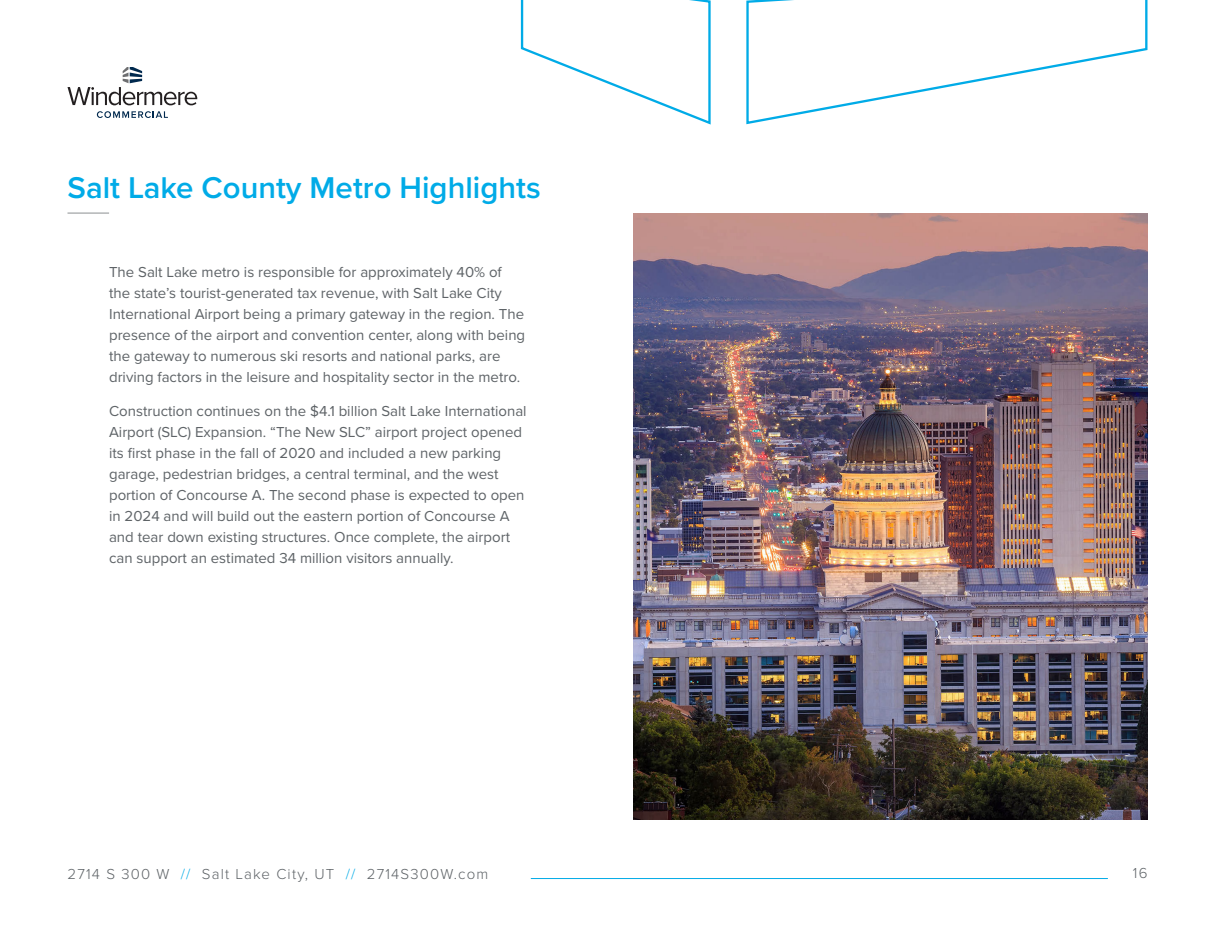
<style>
.page{position:relative;width:1215px;height:945px;background:#fff}
.page>*{position:absolute;margin:0;border:0;box-sizing:border-box;transform-origin:0 0}
.t1{font:600 31.2px "Proxima Nova";color:#00abe7}
.t2{font:15px/21px "Proxima Nova";color:#5e6367}
.t3{font:300 15px "Proxima Nova";letter-spacing:.08em;color:#5e6367}
.s1{color:#00abe7}
</style>
<div class="page">
<svg style="left:97px;top:111px;width:71px;height:7px"></svg>
<svg style="left:68px;top:68px;width:129px;height:37px"></svg>
<hr style="left:68px;top:212px;width:41px;height:2px;background:#b2b5b6">
<img style="left:633px;top:214px;width:515px;height:605px">
<hr style="left:531px;top:878px;width:577px;height:1px;background:#00abe7">
<svg style="left:520px;top:0;width:628px;height:125px"></svg>
<h1 class="t1" style="left:68px;top:164px;width:475px">Salt Lake County Metro Highlights</h1>
<p class="t2" style="left:109px;top:260px;width:418px">The Salt Lake metro is responsible for approximately 40% of the state’s tourist-generated tax revenue, with Salt Lake City International Airport being a primary gateway in the region. The presence of the airport and convention center, along with being the gateway to numerous ski resorts and national parks, are driving factors in the leisure and hospitality sector in the metro.</p>
<p class="t2" style="left:109px;top:399px;width:419px">Construction continues on the $4.1 billion Salt Lake International Airport (SLC) Expansion. “The New SLC” airport project opened its first phase in the fall of 2020 and included a new parking garage, pedestrian bridges, a central terminal, and the west portion of Concourse A. The second phase is expected to open in 2024 and will build out the eastern portion of Concourse A and tear down existing structures. Once complete, the airport can support an estimated 34 million visitors annually.</p>
<p class="t3" style="left:68px;top:862px;width:422px">2714 S 300 W <span class="s1">//</span> Salt Lake City, UT <span class="s1">//</span> 2714S300W.com</p>
<p class="t3" style="left:1133px;top:861px;width:16px">16</p>
</div>
